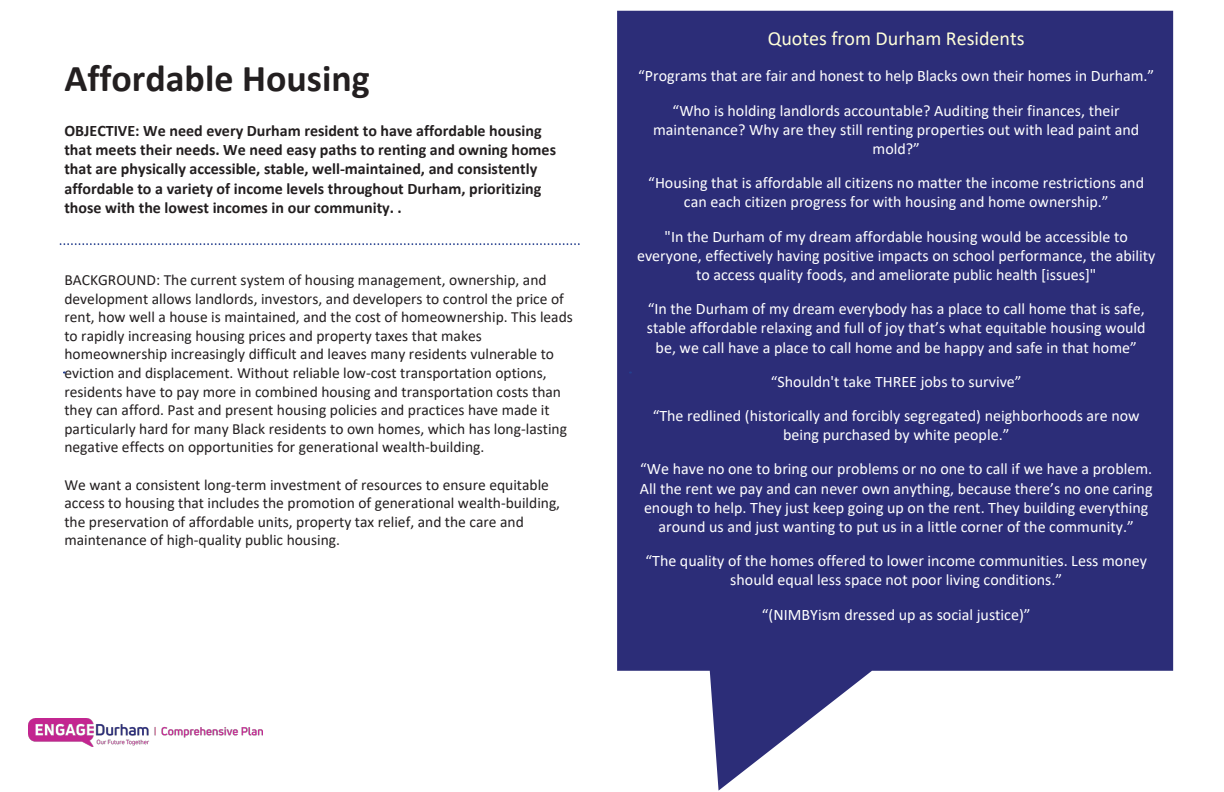
<style>
.page{position:relative;width:1224px;height:792px;background:#fff}
.page>*{position:absolute;margin:0;border:0;box-sizing:border-box;transform-origin:0 0}
.t1{font:700 38px "Calibri";color:#231f20}
.t2{font:20px "Calibri";color:#ffffd9}
.t3{font:16px/19.2px "Calibri";color:#fff;text-align:center}
.t4{font:700 16px/19.2px "Calibri";color:#231f20}
.t5{font:15.5px/18.6px "Calibri";color:#231f20}
.s1{font-style:inherit}
</style>
<div class="page">
<svg style="left:617px;top:11px;width:556px;height:780px;background:#474889"></svg>
<img style="left:29px;top:718px;width:233px;height:29px">
<svg style="left:61px;top:243px;width:518px;height:2px"></svg>
<p class="t1" style="left:64px;top:52px;width:307px">Affordable Housing</p>
<p class="t4" style="left:64px;top:121px;width:493px"><span class="s1">OBJECTIVE:</span> We need every Durham resident to have affordable housing that meets their needs. We need easy paths to renting and owning homes that are physically accessible, stable, well-maintained, and consistently affordable to a variety of income levels throughout Durham, prioritizing those with the lowest incomes in our community. .</p>
<p class="t5" style="left:64px;top:270px;width:510px">BACKGROUND: The current system of housing management, ownership, and development allows landlords, investors, and developers to control the price of rent, how well a house is maintained, and the cost of homeownership. This leads to rapidly increasing housing prices and property taxes that makes homeownership increasingly difficult and leaves many residents vulnerable to eviction and displacement. Without reliable low-cost transportation options, residents have to pay more in combined housing and transportation costs than they can afford. Past and present housing policies and practices have made it particularly hard for many Black residents to own homes, which has long-lasting negative effects on opportunities for generational wealth-building.</p>
<p class="t5" style="left:64px;top:475px;width:497px">We want a consistent long-term investment of resources to ensure equitable access to housing that includes the promotion of generational wealth-building, the preservation of affordable units, property tax relief, and the care and maintenance of high-quality public housing.</p>
<p class="t2" style="left:768px;top:25px;width:258px">Quotes from Durham Residents</p>
<p class="t3" style="left:638px;top:59px;width:517px;line-height:34.2px">“Programs that are fair and honest to help Blacks own their homes in Durham.” “Who is holding landlords accountable? Auditing their finances, their</p>
<p class="t3" style="left:653px;top:120px;width:488px">maintenance? Why are they still renting properties out with lead paint and mold?”</p>
<p class="t3" style="left:648px;top:173px;width:497px">“Housing that is affordable all citizens no matter the income restrictions and can each citizen progress for with housing and home ownership.”</p>
<p class="t3" style="left:637px;top:226px;width:520px">"In the Durham of my dream affordable housing would be accessible to everyone, effectively having positive impacts on school performance, the ability to access quality foods, and ameliorate public health [issues]"</p>
<p class="t3" style="left:647px;top:299px;width:500px">“In the Durham of my dream everybody has a place to call home that is safe, stable affordable relaxing and full of joy that’s what equitable housing would be, we call have a place to call home and be happy and safe in that home”</p>
<p class="t3" style="left:653px;top:364px;width:489px;line-height:34.2px">“Shouldn't take THREE jobs to survive”<br>“The redlined (historically and forcibly segregated) neighborhoods are now</p>
<p class="t3" style="left:640px;top:417px;width:513px;line-height:34.2px">being purchased by white people.”<br>“We have no one to bring our problems or no one to call if we have a problem.</p>
<p class="t3" style="left:640px;top:478px;width:514px">All the rent we pay and can never own anything, because there’s no one caring enough to help. They just keep going up on the rent. They building everything around us and just wanting to put us in a little corner of the community.”</p>
<p class="t3" style="left:646px;top:551px;width:503px">“The quality of the homes offered to lower income communities. Less money should equal less space not poor living conditions.”</p>
<p class="t3" style="left:762px;top:604px;width:270px">“(NIMBYism dressed up as social justice)”</p>
</div>
